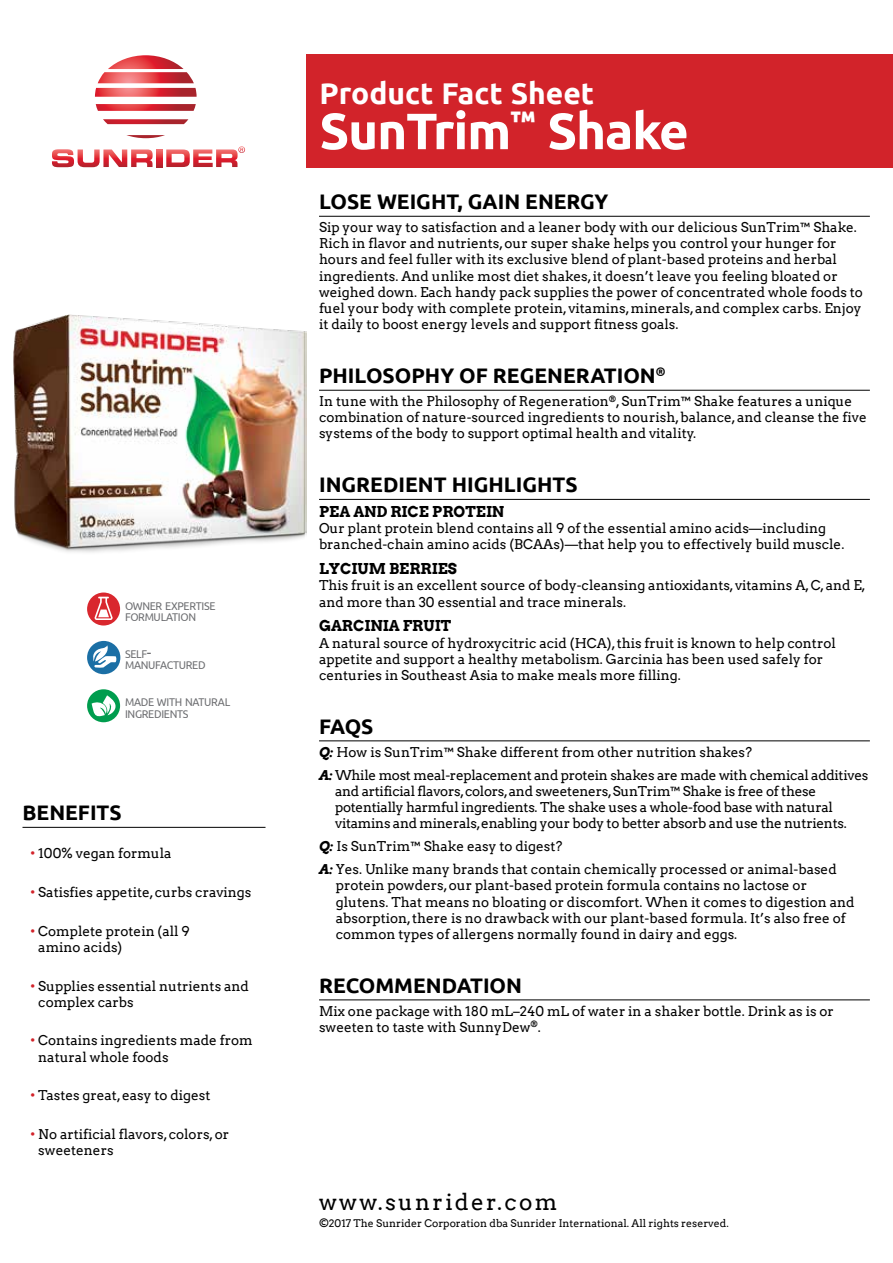
<style>
.page{position:relative;width:893px;height:1263px;background:#fff}
.page>*{position:absolute;margin:0;border:0;box-sizing:border-box;transform-origin:0 0}
.t1{font:700 51px "Ubuntu";letter-spacing:-.02em;color:#fff}
.t2{font:700 30px "Ubuntu";color:#fff}
.t3{font:22.5px "Arvo";letter-spacing:.1em;color:#000}
.t4{font:700 21px "Ubuntu";color:#000}
.t5{font:700 15px "Arvo";color:#000}
.t6{font:13.5px/16.2px "Arvo";color:#000}
.t7{font:13.5px/16.2px "Arvo";letter-spacing:-.02em;color:#000}
.t8{font:11.25px/11.4px "Ubuntu";letter-spacing:-.03em;color:#6d6e71;scale:.95 1}
.t9{font:10.5px "Arvo";color:#000}
.s1{font-size:16.05px}
.s2{color:#d2232a}
.s3{font-family:"Ubuntu"}
.s4{font-weight:700;font-style:italic}
</style>
<div class="page">
<img style="left:13px;top:315px;width:294px;height:238px">
<hr style="left:22px;top:827px;width:244px;height:1px;background:#000">
<hr style="left:319px;top:999px;width:551px;height:1px;background:#000">
<hr style="left:319px;top:740px;width:551px;height:1px;background:#000">
<hr style="left:319px;top:499px;width:551px;height:1px;background:#000">
<hr style="left:319px;top:390px;width:551px;height:1px;background:#000">
<hr style="left:319px;top:216px;width:551px;height:1px;background:#000">
<div style="left:306px;top:54px;width:587px;height:113px;background:#d2232a"></div>
<svg style="left:95px;top:55px;width:102px;height:42px"></svg>
<svg style="left:96px;top:104px;width:100px;height:7px"></svg>
<svg style="left:103px;top:119px;width:85px;height:5px"></svg>
<svg style="left:126px;top:135px;width:39px;height:3px"></svg>
<svg style="left:52px;top:149px;width:101px;height:18px"></svg>
<svg style="left:157px;top:149px;width:5px;height:18px"></svg>
<svg style="left:166px;top:146px;width:79px;height:21px"></svg>
<div style="left:87px;top:689px;width:33px;height:33px;background:#009d4e;border-radius:50%"></div>
<svg style="left:92px;top:695px;width:26px;height:22px"></svg>
<div style="left:87px;top:592px;width:33px;height:33px;background:#d9272e;border-radius:50%"></div>
<svg style="left:94px;top:597px;width:19px;height:23px"></svg>
<div style="left:87px;top:641px;width:33px;height:33px;background:#1b6fa5;border-radius:50%"></div>
<svg style="left:91px;top:645px;width:26px;height:23px"></svg>
<p class="t8" style="left:125px;top:599px;width:97px">OWNER EXPERTISE<br>FORMULATION</p>
<p class="t8" style="left:125px;top:648px;width:86px">SELF<span class="s1">-<br></span>MANUFACTURED</p>
<p class="t8" style="left:125px;top:696px;width:112px">MADE WITH NATURAL<br>INGREDIENTS</p>
<h3 class="t4" style="left:22px;top:800px;width:101px">BENEFITS</h3>
<p class="t6" style="left:30px;top:845px;width:143px"><span class="s2">•</span> 100% vegan formula</p>
<p class="t6" style="left:30px;top:884px;width:223px"><span class="s2">•</span> Satisfies appetite, curbs cravings</p>
<p class="t6" style="left:38px;top:923px;width:153px;text-indent:-8px"><span class="s2">•</span> Complete protein (all 9 amino acids)</p>
<p class="t6" style="left:38px;top:977px;width:212px;text-indent:-8px"><span class="s2">•</span> Supplies essential nutrients and complex carbs</p>
<p class="t6" style="left:38px;top:1032px;width:216px;text-indent:-8px"><span class="s2">•</span> Contains ingredients made from natural whole foods</p>
<p class="t6" style="left:30px;top:1087px;width:182px"><span class="s2">•</span> Tastes great, easy to digest</p>
<p class="t6" style="left:38px;top:1126px;width:192px;text-indent:-8px"><span class="s2">•</span> No artificial flavors, colors, or sweeteners</p>
<h2 class="t2" style="left:320px;top:75px;width:276px">Product Fact Sheet</h2>
<h1 class="t1" style="left:320px;top:100px;width:371px">SunTrim<sup>™</sup> Shake</h1>
<h3 class="t4" style="left:319px;top:189px;width:291px">LOSE WEIGHT, GAIN ENERGY</h3>
<p class="t6" style="left:319px;top:219px;width:545px">Sip your way to satisfaction and a leaner body with our delicious SunTrim<span class="s3">™</span> Shake.<br>Rich in flavor and nutrients, our super shake helps you control your hunger for hours and feel fuller with its exclusive blend of plant-based proteins and herbal ingredients. And unlike most diet shakes, it doesn’t leave you feeling bloated or weighed down. Each handy pack supplies the power of concentrated whole foods to fuel your body with complete protein, vitamins, minerals, and complex carbs. Enjoy it daily to boost energy levels and support fitness goals.</p>
<h3 class="t4" style="left:319px;top:363px;width:348px">PHILOSOPHY OF REGENERATION<sup>®</sup></h3>
<p class="t6" style="left:319px;top:393px;width:549px">In tune with the Philosophy of Regeneration<sup>®</sup>, SunTrim<span class="s3">™</span> Shake features a unique combination of nature-sourced ingredients to nourish, balance, and cleanse the five systems of the body to support optimal health and vitality.</p>
<h3 class="t4" style="left:319px;top:472px;width:260px">INGREDIENT HIGHLIGHTS</h3>
<p class="t5" style="left:319px;top:502px;width:187px">PEA AND RICE PROTEIN</p>
<p class="t6" style="left:319px;top:520px;width:527px">Our plant protein blend contains all 9 of the essential amino acids—including branched-chain amino acids (BCAAs)—that help you to effectively build muscle.</p>
<p class="t5" style="left:319px;top:559px;width:139px">LYCIUM BERRIES</p>
<p class="t6" style="left:319px;top:577px;width:548px">This fruit is an excellent source of body-cleansing antioxidants, vitamins A, C, and E, and more than 30 essential and trace minerals.</p>
<p class="t5" style="left:319px;top:616px;width:134px">GARCINIA FRUIT</p>
<p class="t6" style="left:319px;top:635px;width:518px">A natural source of hydroxycitric acid (HCA), this fruit is known to help control appetite and support a healthy metabolism. Garcinia has been used safely for centuries in Southeast Asia to make meals more filling.</p>
<h3 class="t4" style="left:319px;top:713px;width:56px">FAQS</h3>
<p class="t7" style="left:319px;top:740px;width:551px;line-height:23px"><span class="s4">Q:</span> How is SunTrim<span class="s3">™</span> Shake different from other nutrition shakes?<br><span class="s4">A:</span> While most meal-replacement and protein shakes are made with chemical additives</p>
<p class="t7" style="left:335px;top:783px;width:513px">and artificial flavors, colors, and sweeteners, SunTrim<span class="s3">™</span> Shake is free of these potentially harmful ingredients. The shake uses a whole-food base with natural vitamins and minerals, enabling your body to better absorb and use the nutrients.</p>
<p class="t6" style="left:319px;top:835px;width:519px;line-height:23px"><span class="s4">Q:</span> Is SunTrim<span class="s3">™</span> Shake easy to digest?<br><span class="s4">A:</span> Yes. Unlike many brands that contain chemically processed or animal-based</p>
<p class="t6" style="left:336px;top:877px;width:520px">protein powders, our plant-based protein formula contains no lactose or glutens. That means no bloating or discomfort. When it comes to digestion and absorption, there is no drawback with our plant-based formula. It’s also free of common types of allergens normally found in dairy and eggs.</p>
<h3 class="t4" style="left:319px;top:972px;width:205px">RECOMMENDATION</h3>
<p class="t6" style="left:319px;top:1003px;width:516px">Mix one package with 180 mL–240 mL of water in a shaker bottle. Drink as is or sweeten to taste with SunnyDew<sup>®</sup>.</p>
<h3 class="t3" style="left:319px;top:1188px;width:240px">www.sunrider.com</h3>
<p class="t9" style="left:319px;top:1217px;width:411px">©2017 The Sunrider Corporation dba Sunrider International. All rights reserved.</p>
</div>
